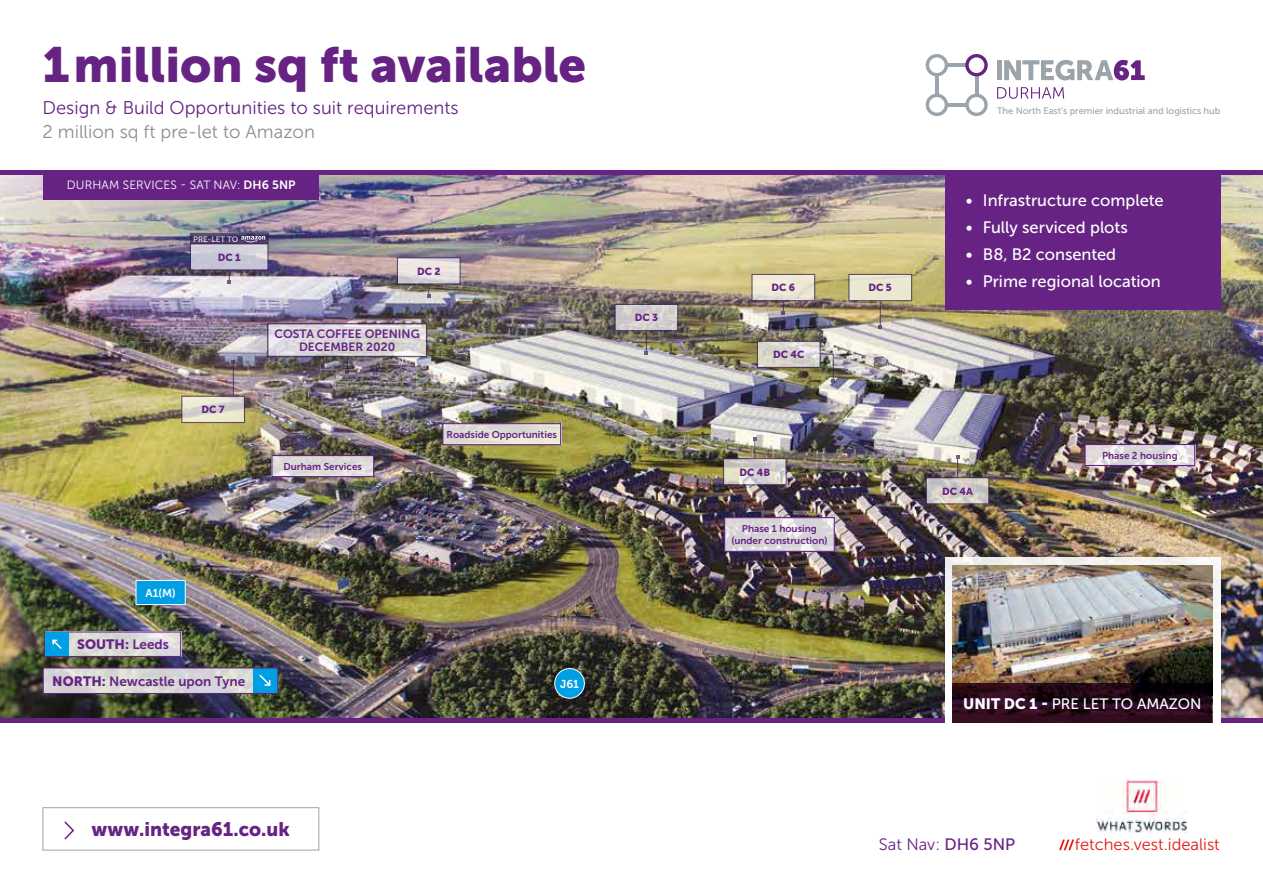
<style>
.page{position:relative;width:1263px;height:893px;background:#fff}
.page>*{position:absolute;margin:0;border:0;box-sizing:border-box;transform-origin:0 0}
.t1{font:49.2px "Museo Sans 900";color:#662383}
.t2{font:19.5px "Museo Sans 900";color:#662383}
.t3{font:18.45px "Museo Sans 300";color:#662383}
.t4{font:18.45px "Museo Sans 300";color:#8c8e8f}
.t5{font:16.5px "Museo Sans 500";color:#fff}
.t6{font:16.5px "Museo Sans 300";color:#e41b13}
.t7{font:16.5px "Museo Sans 300";color:#662383}
.t8{font:15px "Museo Sans 500";color:#fff}
.t9{font:13.5px "Museo Sans 700";color:#662383}
.t10{font:13.5px "Museo Sans 900";color:#662383}
.t11{font:12px/13.5px "Museo Sans 700";color:#662383;text-align:center}
.t12{font:12px "Museo Sans 300";letter-spacing:.015em;color:#fff}
.t13{font:11.4px "Museo Sans 700";color:#fff}
.t14{font:10.2px "Museo Sans 900";color:#662383}
.t15{font:9.9px/11.9px "Museo Sans 700";color:#662383;text-align:center}
.t16{font:9.45px "Museo Sans 500";letter-spacing:-.005em;color:#9ca4ab}
.t17{font:7.95px "Museo Sans 700";color:#fff}
.s1{font-family:"Museo Sans 700"}
.s2{font-family:"Museo Sans 900"}
.s3{font-family:"Museo Sans 500"}
</style>
<div class="page">
<img style="left:0;top:174px;width:1263px;height:545px">
<hr style="left:0;top:719px;width:1263px;height:4px;background:#662383">
<svg style="left:69px;top:633px;width:110px;height:22px;fill:#d9dbd6"></svg>
<div style="left:44px;top:631px;width:137px;height:26px;border:1px solid #662383"></div>
<div style="left:46px;top:633px;width:23px;height:23px;background:#009fe3"></div>
<svg style="left:52px;top:639px;width:10px;height:10px"></svg>
<svg style="left:45px;top:669px;width:208px;height:23px;fill:#d6d7d5"></svg>
<div style="left:253px;top:668px;width:24px;height:26px;background:#009fe3"></div>
<svg style="left:723px;top:458px;width:64px;height:27px"></svg>
<svg style="left:757px;top:341px;width:64px;height:27px"></svg>
<svg style="left:181px;top:396px;width:64px;height:27px"></svg>
<svg style="left:273px;top:457px;width:99px;height:18px;fill:#dbdad8"></svg>
<div style="left:271px;top:455px;width:103px;height:22px;border:1px solid #662383"></div>
<div style="left:443px;top:423px;width:118px;height:22px;background:linear-gradient(to right,#d9d9d5,#e8e6d6)"></div>
<div style="left:442px;top:423px;width:119px;height:22px;border:1px solid #662383"></div>
<div style="left:555px;top:669px;width:29px;height:29px;background:#009fe3;border-radius:50%"></div>
<div style="left:554px;top:668px;width:31px;height:31px;border:1px solid #fff;border-radius:50%"></div>
<div style="left:136px;top:580px;width:49px;height:25px;background:#009fe3"></div>
<div style="left:136px;top:580px;width:50px;height:25px;border:1px solid #fff"></div>
<svg style="left:926px;top:54px;width:22px;height:22px"></svg>
<svg style="left:965px;top:94px;width:23px;height:22px"></svg>
<hr style="left:946px;top:103px;width:21px;height:4px;background:#9ca4ab">
<hr style="left:946px;top:64px;width:21px;height:3px;background:#9ca4ab">
<hr style="left:975px;top:75px;width:3px;height:20px;background:#9ca4ab">
<hr style="left:935px;top:75px;width:3px;height:20px;background:#9ca4ab">
<svg style="left:926px;top:94px;width:22px;height:22px"></svg>
<svg style="left:965px;top:54px;width:23px;height:22px"></svg>
<div style="left:997px;top:60px;width:5px;height:20px;background:#9ca4ab"></div>
<svg style="left:1004px;top:60px;width:141px;height:20px"></svg>
<svg style="left:997px;top:87px;width:67px;height:12px"></svg>
<hr style="left:0;top:170px;width:1263px;height:4px;background:#662383">
<svg style="left:64px;top:821px;width:11px;height:19px"></svg>
<div style="left:43px;top:807px;width:276px;height:43px;border:1px solid #9ca4ab"></div>
<svg style="left:944px;top:557px;width:276px;height:166px;fill:#f6f4f3"></svg>
<img style="left:953px;top:566px;width:259px;height:117px">
<svg style="left:953px;top:683px;width:259px;height:40px"></svg>
<div style="left:43px;top:170px;width:276px;height:30px;background:#662383"></div>
<svg style="left:190px;top:244px;width:79px;height:27px;fill:#c5c7d7"></svg>
<svg style="left:192px;top:235px;width:75px;height:7px"></svg>
<div style="left:190px;top:233px;width:79px;height:11px;border:1px solid #392254"></div>
<svg style="left:228px;top:271px;width:3px;height:13px"></svg>
<hr style="left:233px;top:362px;width:1px;height:34px;background:#392254">
<svg style="left:397px;top:257px;width:64px;height:28px;fill:#e8e1df"></svg>
<svg style="left:427px;top:285px;width:3px;height:13px"></svg>
<svg style="left:751px;top:274px;width:64px;height:27px;fill:#eeead7"></svg>
<svg style="left:782px;top:301px;width:3px;height:13px"></svg>
<div style="left:848px;top:274px;width:64px;height:27px;background:#ebe8d2;border:1px solid #392254"></div>
<svg style="left:879px;top:301px;width:3px;height:28px"></svg>
<svg style="left:926px;top:477px;width:63px;height:27px"></svg>
<svg style="left:956px;top:455px;width:3px;height:22px"></svg>
<svg style="left:753px;top:438px;width:3px;height:20px"></svg>
<svg style="left:614px;top:304px;width:64px;height:27px;fill:#cfcdcb"></svg>
<svg style="left:645px;top:331px;width:3px;height:23px"></svg>
<svg style="left:819px;top:353px;width:16px;height:29px"></svg>
<div style="left:43px;top:667px;width:235px;height:27px;border:1px solid #662383"></div>
<svg style="left:259px;top:674px;width:12px;height:12px"></svg>
<svg style="left:726px;top:519px;width:107px;height:31px;fill:#d7d4d8"></svg>
<div style="left:724px;top:517px;width:111px;height:35px;border:1px solid #662383"></div>
<svg style="left:1086px;top:446px;width:107px;height:18px"></svg>
<div style="left:1084px;top:444px;width:111px;height:22px;border:1px solid #662383"></div>
<svg style="left:241px;top:236px;width:24px;height:6px"></svg>
<svg style="left:267px;top:323px;width:160px;height:34px"></svg>
<svg style="left:345px;top:357px;width:4px;height:17px"></svg>
<div style="left:944px;top:170px;width:276px;height:140px;background:#662383"></div>
<img style="left:1097px;top:779px;width:90px;height:54px">
<svg style="left:1059px;top:839px;width:15px;height:12px"></svg>
<h1 class="t1" style="left:43px;top:37px;width:545px">1million sq ft available</h1>
<h3 class="t3" style="left:43px;top:98px;width:418px">Design &amp; Build Opportunities to suit requirements</h3>
<h3 class="t4" style="left:43px;top:122px;width:274px">2 million sq ft pre-let to Amazon</h3>
<p class="t12" style="left:67px;top:179px;width:230px">DURHAM SERVICES - SAT NAV: <span class="s1">DH6 5NP</span></p>
<p class="t17" style="left:193px;top:234px;width:47px">PRE-LET TO</p>
<p class="t14" style="left:218px;top:251px;width:25px">DC 1</p>
<p class="t14" style="left:202px;top:404px;width:25px">DC 7</p>
<p class="t14" style="left:417px;top:265px;width:25px">DC 2</p>
<p class="t11" style="left:275px;top:327px;width:147px">COSTA COFFEE OPENING<br>DECEMBER 2020</p>
<p class="t15" style="left:284px;top:460px;width:80px">Durham Services</p>
<p class="t15" style="left:446px;top:429px;width:112px">Roadside Opportunities</p>
<p class="t13" style="left:146px;top:586px;width:32px">A1(M)</p>
<h3 class="t10" style="left:77px;top:637px;width:93px">SOUTH: <span class="s1">Leeds</span></h3>
<h3 class="t9" style="left:52px;top:674px;width:194px"><span class="s2">NORTH:</span> Newcastle upon Tyne</h3>
<p class="t13" style="left:560px;top:677px;width:20px">J61</p>
<p class="t14" style="left:635px;top:312px;width:25px">DC 3</p>
<h2 class="t2" style="left:92px;top:818px;width:200px">www.integra61.co.uk</h2>
<p class="t14" style="left:771px;top:282px;width:25px">DC 6</p>
<p class="t14" style="left:869px;top:282px;width:25px">DC 5</p>
<p class="t14" style="left:773px;top:349px;width:33px">DC 4C</p>
<p class="t14" style="left:739px;top:466px;width:32px">DC 4B</p>
<p class="t15" style="left:731px;top:523px;width:98px">Phase 1 housing (under construction)</p>
<p class="t16" style="left:997px;top:106px;width:225px">The North East’s premier industrial and logistics hub</p>
<h3 class="t5" style="left:966px;top:191px;width:199px">• Infrastructure complete</h3>
<h3 class="t5" style="left:966px;top:218px;width:163px">• Fully serviced plots</h3>
<h3 class="t5" style="left:966px;top:245px;width:152px">• B8, B2 consented</h3>
<h3 class="t5" style="left:966px;top:272px;width:196px">• Prime regional location</h3>
<p class="t14" style="left:942px;top:485px;width:32px">DC 4A</p>
<p class="t15" style="left:1102px;top:449px;width:77px">Phase 2 housing</p>
<h3 class="t8" style="left:963px;top:695px;width:240px"><span class="s2">UNIT DC 1 -</span> PRE LET TO AMAZON</h3>
<h3 class="t7" style="left:879px;top:836px;width:138px">Sat Nav: <span class="s3">DH6 5NP</span></h3>
<h3 class="t6" style="left:1075px;top:836px;width:146px">fetches.vest.idealist</h3>
</div>
